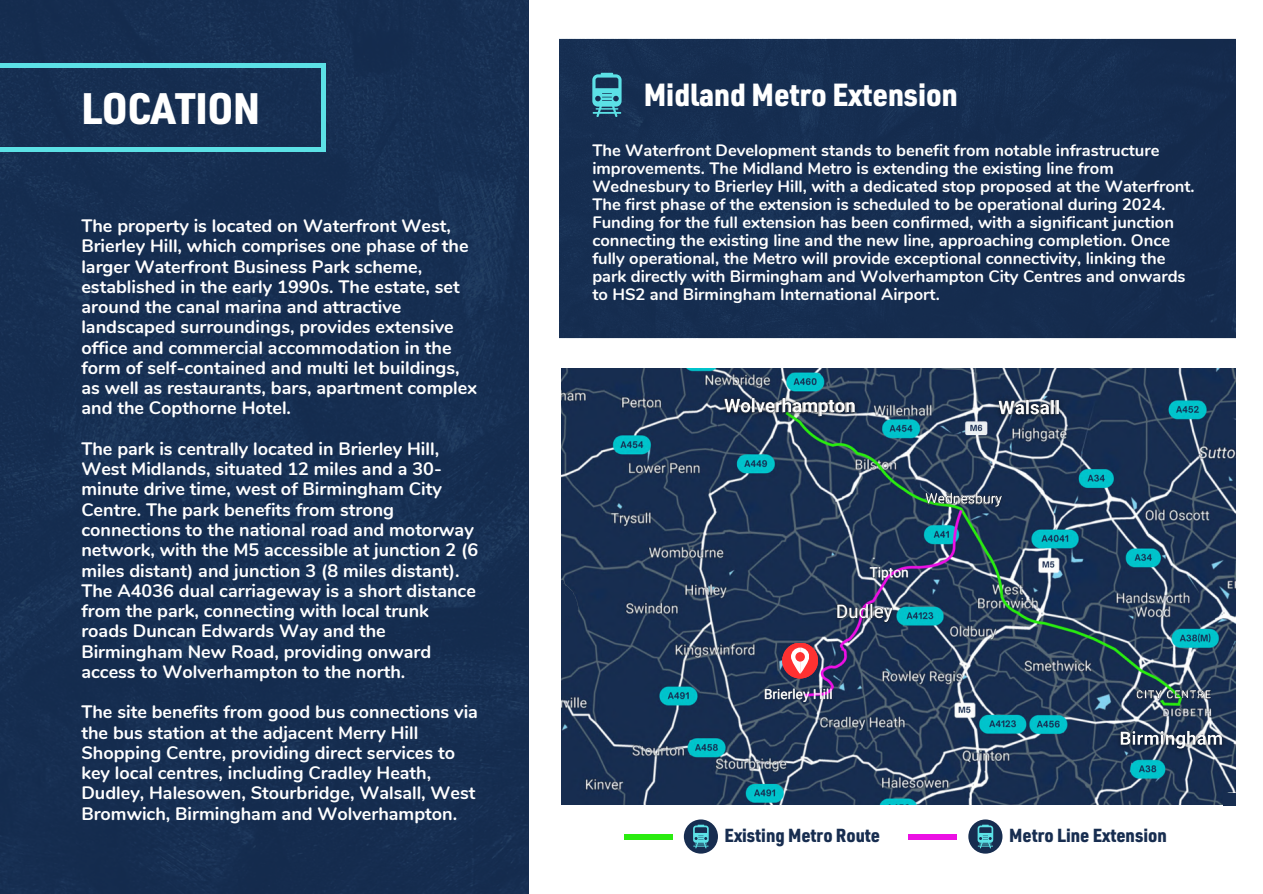
<style>
.page{position:relative;width:1263px;height:894px;background:#fff}
.page>*{position:absolute;margin:0;border:0;box-sizing:border-box;transform-origin:0 0}
.t1{font:900 43.2px "URWDIN Arabic Semi Cond";color:#fff}
.t2{font:900 31.35px "URWDIN Arabic Semi Cond";color:#fff}
.t3{font:900 18.45px "URWDIN Arabic Semi Cond";color:#172d50}
.t4{font:700 18px/20.2px "Nunito";color:#fff}
.t5{font:700 16.5px/18px "Nunito";color:#fff}
.t6{font:13.65px "Roboto";color:#fff}
</style>
<div class="page">
<div style="left:0;top:0;width:527px;height:893px;background:#162e51"></div>
<div style="left:0;top:63px;width:326px;height:89px;background:#5ce1e6"></div>
<img style="left:561px;top:369px;width:675px;height:435px">
<div style="left:908px;top:833px;width:49px;height:6px;background:#ec10e4"></div>
<div style="left:624px;top:833px;width:49px;height:6px;background:#2aec10"></div>
<div style="left:684px;top:819px;width:34px;height:34px;background:#172d50;border-radius:50%"></div>
<svg style="left:693px;top:824px;width:16px;height:24px"></svg>
<div style="left:968px;top:819px;width:34px;height:34px;background:#172d50;border-radius:50%"></div>
<svg style="left:978px;top:824px;width:15px;height:24px"></svg>
<div style="left:1223px;top:793px;width:13px;height:12px;background:#172d50"></div>
<svg style="left:561px;top:579px;width:17px;height:40px"></svg>
<div style="left:782px;top:642px;width:36px;height:36px;background:#ff3131;border-radius:50%"></div>
<svg style="left:791px;top:647px;width:18px;height:26px"></svg>
<div style="left:795px;top:652px;width:10px;height:9px;background:#ff3131;border-radius:50%"></div>
<div style="left:559px;top:39px;width:677px;height:299px;background:#162d50"></div>
<svg style="left:592px;top:73px;width:30px;height:44px"></svg>
<div style="left:0;top:68px;width:321px;height:78px;background:#162e51"></div>
<img style="left:832px;top:598px;width:67px;height:30px">
<img style="left:920px;top:488px;width:87px;height:23px">
<img style="left:1133px;top:687px;width:82px;height:15px">
<img style="left:715px;top:390px;width:148px;height:35px">
<img style="left:1112px;top:723px;width:118px;height:35px">
<img style="left:990px;top:392px;width:77px;height:32px">
<p class="t1" style="left:81px;top:80px;width:180px">LOCATION</p>
<p class="t4" style="left:81px;top:216px;width:397px">The property is located on Waterfront West, Brierley Hill, which comprises one phase of the larger Waterfront Business Park scheme, established in the early 1990s. The estate, set around the canal marina and attractive landscaped surroundings, provides extensive office and commercial accommodation in the form of self-contained and multi let buildings, as well as restaurants, bars, apartment complex and the Copthorne Hotel.</p>
<h2 class="t4" style="left:81px;top:438px;width:398px">The park is centrally located in Brierley Hill, West Midlands, situated 12 miles and a 30- minute drive time, west of Birmingham City Centre. The park benefits from strong connections to the national road and motorway network, with the M5 accessible at junction 2 (6 miles distant) and junction 3 (8 miles distant).<br>The A4036 dual carriageway is a short distance from the park, connecting with local trunk roads Duncan Edwards Way and the Birmingham New Road, providing onward access to Wolverhampton to the north.</h2>
<h5 class="t4" style="left:81px;top:702px;width:398px">The site benefits from good bus connections via the bus station at the adjacent Merry Hill Shopping Centre, providing direct services to key local centres, including Cradley Heath, Dudley, Halesowen, Stourbridge, Walsall, West Bromwich, Birmingham and Wolverhampton.</h5>
<p class="t2" style="left:644px;top:74px;width:315px">Midland Metro Extension</p>
<p class="t5" style="left:592px;top:141px;width:604px">The Waterfront Development stands to benefit from notable infrastructure improvements. The Midland Metro is extending the existing line from Wednesbury to Brierley Hill, with a dedicated stop proposed at the Waterfront.<br>The first phase of the extension is scheduled to be operational during 2024.<br>Funding for the full extension has been confirmed, with a significant junction connecting the existing line and the new line, approaching completion. Once fully operational, the Metro will provide exceptional connectivity, linking the park directly with Birmingham and Wolverhampton City Centres and onwards to HS2 and Birmingham International Airport.</p>
<h1 class="t6" style="left:870px;top:564px;width:41px">Tipton</h1>
<h3 class="t6" style="left:764px;top:686px;width:70px">Brierley Hill</h3>
<h3 class="t3" style="left:725px;top:822px;width:157px">Existing Metro Route</h3>
<h3 class="t3" style="left:1009px;top:822px;width:159px">Metro Line Extension</h3>
</div>
